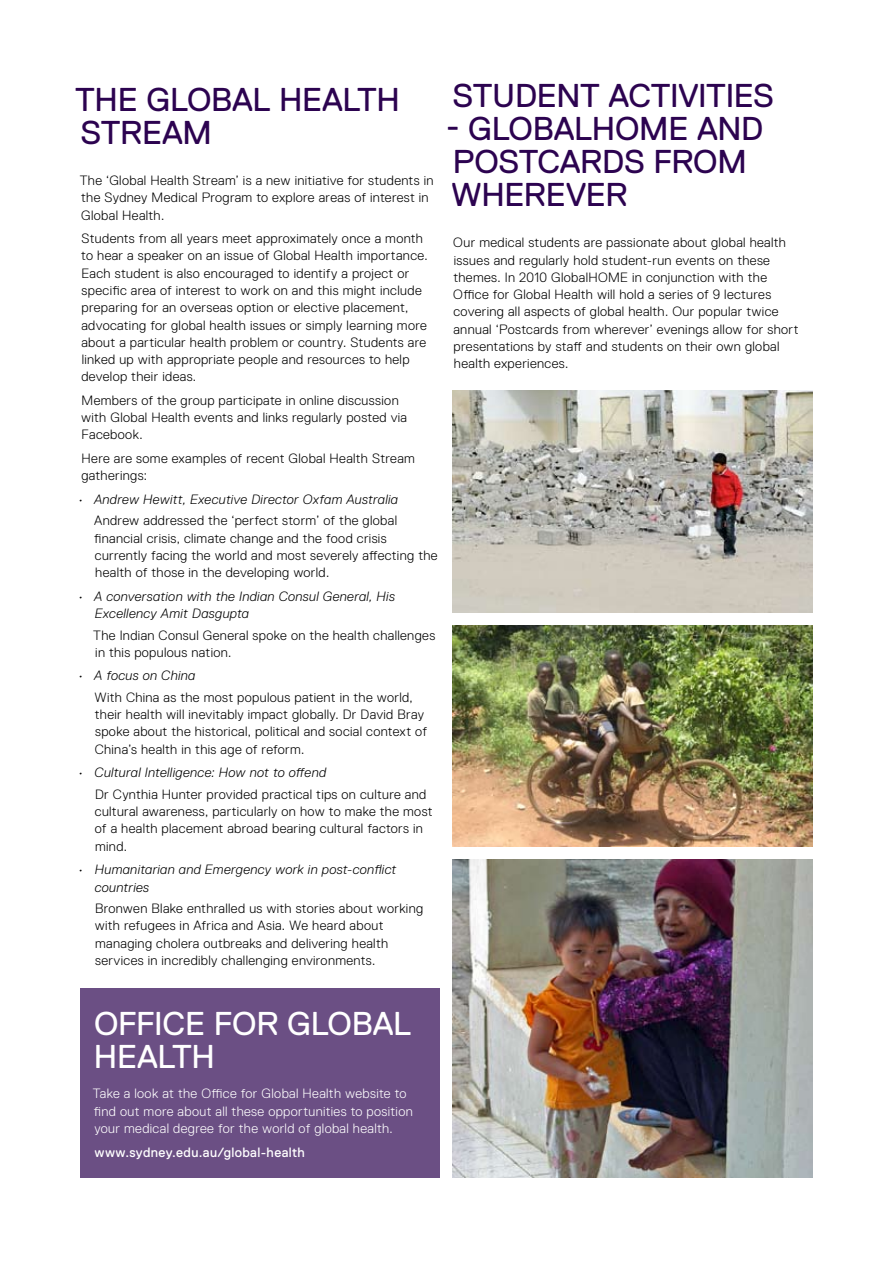
<style>
.page{position:relative;width:893px;height:1263px;background:#fff}
.page>*{position:absolute;margin:0;border:0;box-sizing:border-box;transform-origin:0 0}
.t1{font:33px/33px "Replica Std";letter-spacing:-.01em;color:#2c0350}
.t2{font:33px/33px "Replica Std";letter-spacing:-.005em;color:#fff}
.t3{font:300 13.5px/17.2px "Replica Std";letter-spacing:.025em;color:#000}
.t4{font:italic 300 13.5px/17.2px "Replica Std";letter-spacing:.025em;color:#000}
.t5{font:300 13.5px/17.2px "Replica Std";letter-spacing:.025em;color:#fff}
.t6{font:13.5px "Replica Std";letter-spacing:.03em;color:#fff}
</style>
<div class="page">
<img style="left:453px;top:859px;width:359px;height:319px">
<img style="left:453px;top:390px;width:359px;height:223px">
<img style="left:453px;top:625px;width:359px;height:221px">
<div style="left:81px;top:988px;width:359px;height:190px;background:#6b4f84"></div>
<h1 class="t1" style="left:75px;top:83px;width:156px">THE GLOBAL</h1>
<h1 class="t1" style="left:279px;top:83px;width:122px">HEALTH</h1>
<h1 class="t1" style="left:80px;top:116px;width:133px">STREAM</h1>
<p class="t3" style="left:80px;top:172px;width:355px">The ‘Global Health Stream’ is a new initiative for students in the Sydney Medical Program to explore areas of interest in<br>Global Health.</p>
<p class="t3" style="left:81px;top:230px;width:348px">Students from all years meet approximately once a month to hear a speaker on an issue of Global Health importance.<br>Each student is also encouraged to identify a project or specific area of interest to work on and this might include preparing for an overseas option or elective placement, advocating for global health issues or simply learning more about a particular health problem or country. Students are linked up with appropriate people and resources to help develop their ideas.</p>
<p class="t3" style="left:81px;top:392px;width:327px">Members of the group participate in online discussion with Global Health events and links regularly posted via<br>Facebook.</p>
<p class="t3" style="left:81px;top:450px;width:335px">Here are some examples of recent Global Health Stream gatherings:</p>
<p class="t4" style="left:78px;top:491px;width:322px">• Andrew Hewitt, Executive Director Oxfam Australia</p>
<p class="t3" style="left:94px;top:512px;width:345px">Andrew addressed the ‘perfect storm’ of the global financial crisis, climate change and the food crisis currently facing the world and most severely affecting the health of those in the developing world.</p>
<p class="t4" style="left:95px;top:588px;width:302px;text-indent:-17px">• A conversation with the Indian Consul General, His<br>Excellency Amit Dasgupta</p>
<p class="t3" style="left:93px;top:626px;width:344px">The Indian Consul General spoke on the health challenges in this populous nation.</p>
<p class="t4" style="left:78px;top:667px;width:119px">• A focus on China</p>
<p class="t3" style="left:95px;top:689px;width:334px">With China as the most populous patient in the world, their health will inevitably impact globally. Dr David Bray spoke about the historical, political and social context of China’s health in this age of reform.</p>
<p class="t4" style="left:78px;top:764px;width:250px">• Cultural Intelligence: How not to offend</p>
<p class="t3" style="left:95px;top:786px;width:339px">Dr Cynthia Hunter provided practical tips on culture and cultural awareness, particularly on how to make the most of a health placement abroad bearing cultural factors in mind.</p>
<p class="t4" style="left:95px;top:861px;width:303px;text-indent:-17px">• Humanitarian and Emergency work in post-conflict countries</p>
<p class="t3" style="left:95px;top:900px;width:330px">Bronwen Blake enthralled us with stories about working with refugees in Africa and Asia. We heard about managing cholera outbreaks and delivering health services in incredibly challenging environments.</p>
<h1 class="t1" style="left:453px;top:80px;width:323px">STU DENT ACTIVITI ES</h1>
<h1 class="t1" style="left:446px;top:113px;width:110px">- GLOBALHOME</h1>
<h1 class="t1" style="left:451px;top:113px;width:314px;text-indent:246px">AND<br>POSTCAR DS FROM<br>WHEREVER</h1>
<p class="t3" style="left:453px;top:234px;width:347px">Our medical students are passionate about global health issues and regularly hold student-run events on these themes. In 2010 GlobalHOME in conjunction with the Office for Global Health will hold a series of 9 lectures covering all aspects of global health. Our popular twice annual ‘Postcards from wherever’ evenings allow for short presentations by staff and students on their own global health experiences.</p>
<h1 class="t2" style="left:94px;top:1008px;width:278px">OFFICE FOR GLOBAL<br>HEALTH</h1>
<p class="t5" style="left:93px;top:1085px;width:321px">Take a look at the Office for Global Health website to find out more about all these opportunities to position your medical degree for the world of global health.</p>
<p class="t6" style="left:95px;top:1144px;width:212px">WWW.SYDNEY.EDU.AU/GLOBAL-HEALTH</p>
</div>
